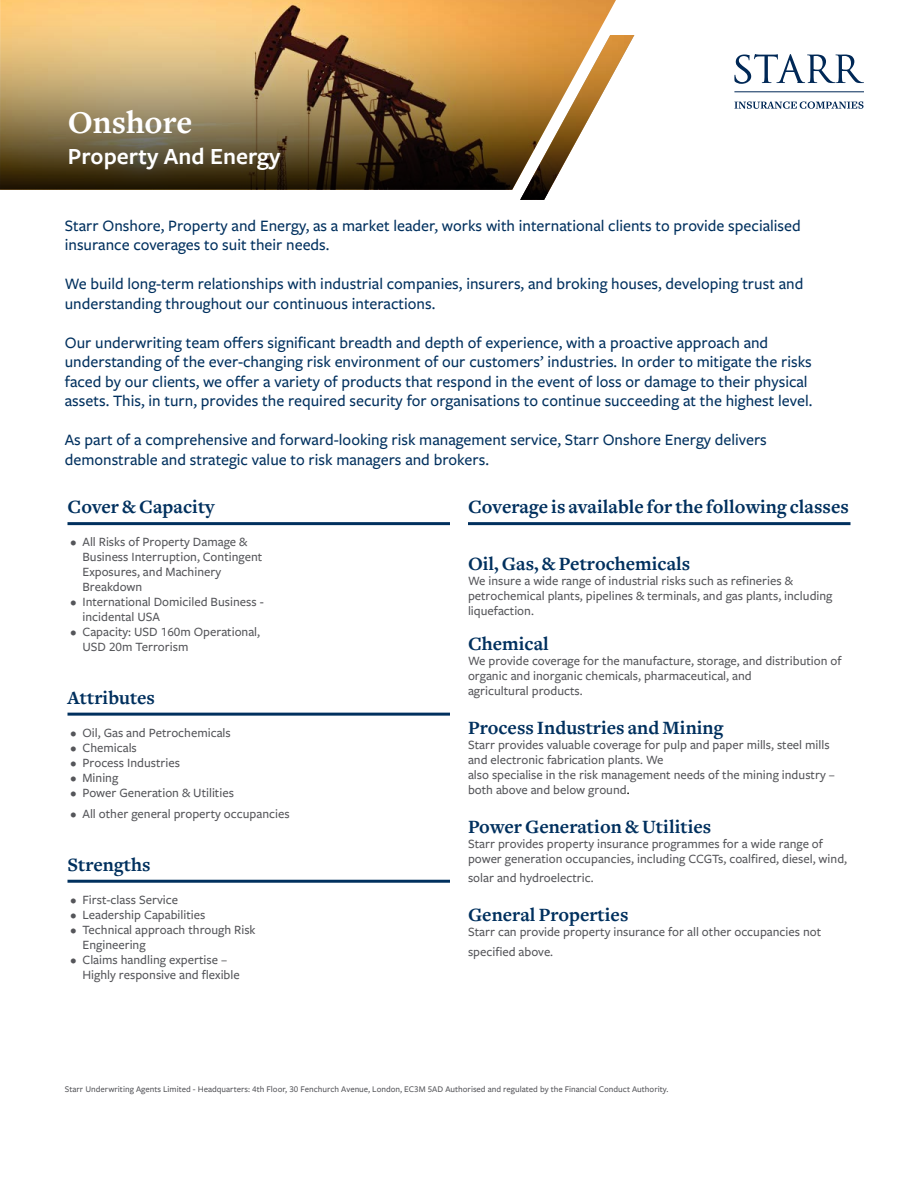
<style>
.page{position:relative;width:918px;height:1188px;background:#fff}
.page>*{position:absolute;margin:0;border:0;box-sizing:border-box;transform-origin:0 0}
.t1{font:700 33px "Freight Text";color:#fff}
.t2{font:600 24px "Freight Sans Pro";color:#fff}
.t3{font:700 19.5px "Freight Text";color:#00305e}
.t4{font:500 16.5px/19.5px "Freight Sans Pro";color:#00305e}
.t5{font:500 13.2px/15px "Freight Sans Pro";color:#55565a}
.t6{font:500 9px "Freight Sans Pro";color:#55565a}
.s1{color:#000}
</style>
<div class="page">
<hr style="left:68px;top:522px;width:382px;height:3px;background:#00305e">
<hr style="left:68px;top:713px;width:382px;height:3px;background:#00305e">
<hr style="left:68px;top:880px;width:382px;height:3px;background:#00305e">
<hr style="left:468px;top:522px;width:382px;height:3px;background:#00305e">
<hr style="left:734px;top:91px;width:130px;height:1px;background:#002856">
<svg style="left:734px;top:101px;width:130px;height:8px"></svg>
<svg style="left:734px;top:54px;width:130px;height:30px"></svg>
<svg style="left:520px;top:35px;width:114px;height:165px"></svg>
<img style="left:0;top:0;width:616px;height:6px">
<img style="left:0;top:6px;width:616px;height:184px">
<h1 class="t1" style="left:68px;top:104px;width:126px">Onshore</h1>
<h2 class="t2" style="left:68px;top:140px;width:214px">Property And Energy</h2>
<p class="t4" style="left:65px;top:215px;width:738px">Starr Onshore, Property and Energy, as a market leader, works with international clients to provide specialised insurance coverages to suit their needs.</p>
<p class="t4" style="left:65px;top:273px;width:740px">We build long-term relationships with industrial companies, insurers, and broking houses, developing trust and understanding throughout our continuous interactions.</p>
<p class="t4" style="left:65px;top:332px;width:749px">Our underwriting team offers significant breadth and depth of experience, with a proactive approach and understanding of the ever-changing risk environment of our customers’ industries. In order to mitigate the risks faced by our clients, we offer a variety of products that respond in the event of loss or damage to their physical assets. This, in turn, provides the required security for organisations to continue succeeding at the highest level.</p>
<p class="t4" style="left:65px;top:429px;width:704px">As part of a comprehensive and forward-looking risk management service, Starr Onshore Energy delivers demonstrable and strategic value to risk managers and brokers.</p>
<h3 class="t3" style="left:68px;top:496px;width:149px">Cover &amp; Capacity</h3>
<p class="t5" style="left:82px;top:534px;width:181px;text-indent:-12px">• All Risks of Property Damage &amp;<br>Business Interruption, Contingent<br>Exposures, and Machinery<br>Breakdown</p>
<p class="t5" style="left:82px;top:594px;width:183px;text-indent:-12px">• International Domiciled Business - incidental USA</p>
<p class="t5" style="left:82px;top:624px;width:179px;text-indent:-12px">• Capacity: USD 160m Operational,<br>USD 20m Terrorism</p>
<h3 class="t3" style="left:68px;top:686px;width:89px">Attributes</h3>
<p class="t5" style="left:70px;top:724px;width:162px">• Oil, Gas and Petrochemicals</p>
<p class="t5" style="left:70px;top:739px;width:68px">• Chemicals</p>
<p class="t5" style="left:70px;top:754px;width:111px">• Process Industries</p>
<p class="t5" style="left:70px;top:769px;width:49px">• Mining</p>
<p class="t5" style="left:70px;top:784px;width:165px">• Power Generation &amp; Utilities</p>
<p class="t5" style="left:70px;top:806px;width:221px">• All other general property occupancies</p>
<h3 class="t3" style="left:68px;top:854px;width:84px">Strengths</h3>
<p class="t5" style="left:70px;top:891px;width:109px">• First-class Service</p>
<p class="t5" style="left:70px;top:906px;width:136px">• Leadership Capabilities</p>
<p class="t5" style="left:82px;top:921px;width:175px;text-indent:-12px">• Technical approach through Risk<br>Engineering</p>
<p class="t5" style="left:82px;top:951px;width:159px;text-indent:-12px">• Claims handling expertise –<br>Highly responsive and flexible</p>
<h3 class="t3" style="left:468px;top:496px;width:382px">Coverage is available for the following classes</h3>
<h3 class="t3" style="left:468px;top:553px;width:224px">Oil, Gas, &amp; Petrochemicals</h3>
<p class="t5" style="left:468px;top:573px;width:366px">We insure a wide range of industrial risks such as refineries &amp; petrochemical plants, pipelines &amp; terminals, and gas plants, including liquefaction.</p>
<h3 class="t3" style="left:468px;top:632px;width:82px">Chemical</h3>
<p class="t5" style="left:468px;top:652px;width:375px">We provide coverage for the manufacture, storage, and distribution of organic and inorganic chemicals, pharmaceutical, and<br>agricultural products.</p>
<h3 class="t3" style="left:468px;top:716px;width:257px">Process Industries and Mining</h3>
<p class="t5" style="left:468px;top:736px;width:368px">Starr provides valuable coverage for pulp and paper mills, steel mills and electronic fabrication plants. We<br>also specialise in the risk management needs of the mining industry – both above and below ground<span class="s1">.</span></p>
<h3 class="t3" style="left:468px;top:815px;width:245px">Power Generation &amp; Utilities</h3>
<p class="t5" style="left:468px;top:835px;width:381px">Starr provides property insurance programmes for a wide range of power generation occupancies, including CCGTs, coalfired, diesel, wind,</p>
<p class="t5" style="left:468px;top:870px;width:127px">solar and hydroelectric.</p>
<h3 class="t3" style="left:468px;top:904px;width:162px">General Properties</h3>
<p class="t5" style="left:468px;top:922px;width:355px;line-height:19.5px">Starr can provide property insurance for all other occupancies not specified above.</p>
<p class="t6" style="left:65px;top:1083px;width:605px">Starr Underwriting Agents Limited - Headquarters: 4th Floor, 30 Fenchurch Avenue, London, EC3M 5AD Authorised and regulated by the Financial Conduct Authority.</p>
</div>
